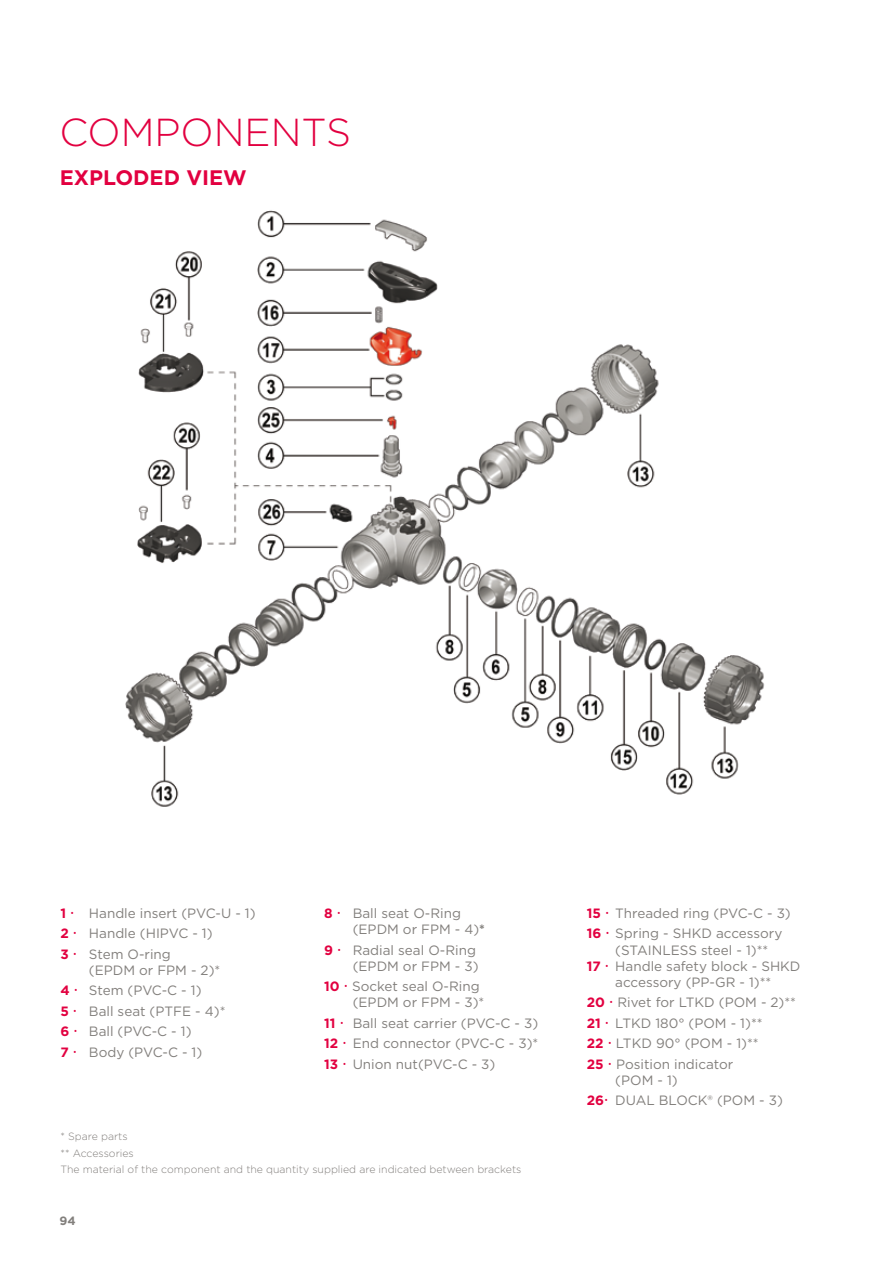
<style>
.page{position:relative;width:893px;height:1263px;background:#fff}
.page>*{position:absolute;margin:0;border:0;box-sizing:border-box;transform-origin:0 0}
.t1{font:300 39px "Gotham";color:#e20040}
.t2{font:700 21px "Gotham";color:#e20040}
.t3{font:13.5px/20.4px "Gotham";color:#827f7c}
.t4{font:700 13.5px "Gotham";color:#e20040}
.t5{font:700 12px "Gotham";color:#827f7c}
.t6{font:300 10.5px/16.8px "Gotham";color:#827f7c}
.s1{font-weight:700}
.s2{font-weight:700;color:#e20040}
</style>
<div class="page">
<img style="left:125px;top:210px;width:640px;height:597px">
<h1 class="t1" style="left:60px;top:108px;width:151px">COM PONEN</h1>
<h1 class="t1" style="left:301px;top:108px;width:46px">TS</h1>
<h2 class="t2" style="left:60px;top:164px;width:169px">EXPLODED VIEW</h2>
<p class="t4" style="left:60px;top:904px;width:7px">1</p>
<p class="t3" style="left:89px;top:903px;width:168px">Handle insert (PVC-U - 1)</p>
<p class="t4" style="left:60px;top:925px;width:10px">2</p>
<p class="t3" style="left:89px;top:923px;width:125px">Handle (HIPVC - 1)</p>
<p class="t4" style="left:60px;top:945px;width:10px">3</p>
<p class="t3" style="left:89px;top:946px;width:133px;line-height:16.2px">Stem O-ring (EPDM or FPM - 2)*</p>
<p class="t4" style="left:60px;top:982px;width:11px">4</p>
<p class="t3" style="left:89px;top:980px;width:114px">Stem (PVC-C - 1)</p>
<p class="t4" style="left:60px;top:1002px;width:10px">5</p>
<p class="t3" style="left:89px;top:1001px;width:138px">Ball seat (PTFE - 4)*</p>
<p class="t4" style="left:60px;top:1023px;width:10px">6</p>
<p class="t3" style="left:89px;top:1021px;width:104px">Ball (PVC-C - 1)</p>
<p class="t4" style="left:60px;top:1043px;width:10px">7</p>
<p class="t3" style="left:89px;top:1041px;width:115px">Body (PVC-C - 1)</p>
<p class="t4" style="left:324px;top:904px;width:10px">8</p>
<p class="t3" style="left:353px;top:905px;width:134px;line-height:16.2px">Ball seat O-Ring (EPDM or FPM - 4)<span class="s1">*</span></p>
<p class="t4" style="left:324px;top:941px;width:10px">9</p>
<p class="t3" style="left:353px;top:941px;width:127px;line-height:16.2px">Radial seal O-Ring (EPDM or FPM - 3)</p>
<p class="t3" style="left:353px;top:978px;width:133px;line-height:16.2px;text-indent:-28px"><span class="s2">10</span> Socket seal O-Ring (EPDM or FPM - 3)*</p>
<p class="t4" style="left:324px;top:1014px;width:13px">11</p>
<p class="t3" style="left:324px;top:1012px;width:216px;text-align:justify;text-indent:28px">Ball seat carrier (PVC-C - 3)<br><span class="s2">12</span> End connector (PVC-C - 3)* <span class="s2">13</span> Union nut(PVC-C - 3)</p>
<p class="t6" style="left:61px;top:1127px;width:462px">* Spare parts<br>** Accessories<br>The material of the component and the quantity supplied are indicated between brackets</p>
<p class="t5" style="left:60px;top:1212px;width:18px">94</p>
<p class="t3" style="left:587px;top:903px;width:205px"><span class="s2">15</span> Threaded ring (PVC-C - 3)<br><span class="s2">16</span> Spring - SHKD accessory</p>
<p class="t3" style="left:587px;top:941px;width:215px;line-height:16.2px;text-align:center">(STAINLESS steel - 1)**<br><span class="s2">17</span> Handle safety block - SHKD accessory (PP-GR - 1)**</p>
<p class="t3" style="left:587px;top:992px;width:211px"><span class="s2">20</span> Rivet for LTKD (POM - 2)**<br><span class="s2">21</span> LTKD 180° (POM - 1)**<br><span class="s2">22</span> LTKD 90° (POM - 1)**<br><span class="s2">25</span> Position indicator</p>
<p class="t3" style="left:587px;top:1070px;width:198px;text-indent:28px">(POM - 1)<br><span class="s2">26</span> DUAL BLOCK® (POM - 3)</p>
</div>
